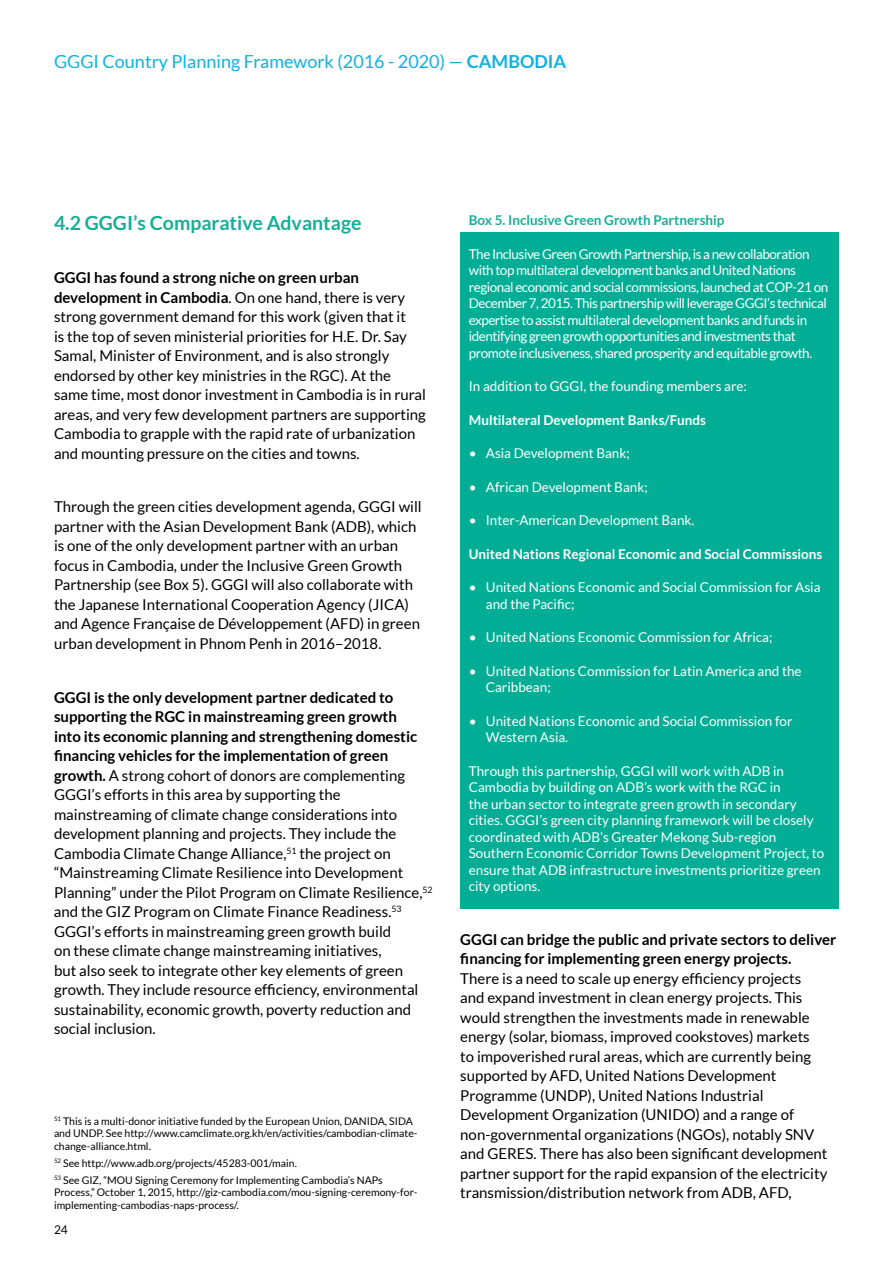
<style>
.page{position:relative;width:893px;height:1263px;background:#fff}
.page>*{position:absolute;margin:0;border:0;box-sizing:border-box;transform-origin:0 0}
.t1{font:700 19.5px "Lato";color:#15af97}
.t2{font:18px "Lato";color:#0fb1e3}
.t3{font:15px/19.5px "Lato";color:#000}
.t4{font:700 15px/19.5px "Lato";color:#000}
.t5{font:13.5px/16.5px "Lato";color:#fff}
.t6{font:13.5px/16.5px "Lato";letter-spacing:-.035em;color:#fff}
.t7{font:700 13.5px "Lato";color:#fff}
.t8{font:700 13.5px "Lato";color:#15af97}
.t9{font:12px "Lato";color:#000}
.t10{font:10.5px/12.6px "Lato";color:#000}
.s1{font-weight:700}
</style>
<div class="page">
<div style="left:460px;top:232px;width:379px;height:677px;background:#01ae95"></div>
<p class="t2" style="left:54px;top:52px;width:514px">GGGI Country Planning Framework (2016 - 2020) — <span class="s1">CAMBODIA</span></p>
<h1 class="t1" style="left:54px;top:212px;width:309px">4.2 GGGI’s Comparative Advantage</h1>
<p class="t3" style="left:54px;top:268px;width:373px"><span class="s1">GGGI has found a strong niche on green urban development in Cambodia</span>. On one hand, there is very strong government demand for this work (given that it<br>is the top of seven ministerial priorities for H.E. Dr. Say Samal, Minister of Environment, and is also strongly endorsed by other key ministries in the RGC). At the same time, most donor investment in Cambodia is in rural areas, and very few development partners are supporting Cambodia to grapple with the rapid rate of urbanization and mounting pressure on the cities and towns.</p>
<p class="t3" style="left:54px;top:497px;width:369px">Through the green cities development agenda, GGGI will partner with the Asian Development Bank (ADB), which is one of the only development partner with an urban focus in Cambodia, under the Inclusive Green Growth Partnership (see Box 5). GGGI will also collaborate with the Japanese International Cooperation Agency (JICA) and Agence Française de Développement (AFD) in green urban development in Phnom Penh in 2016–2018.</p>
<p class="t3" style="left:54px;top:687px;width:380px"><span class="s1">GGGI is the only development partner dedicated to supporting the RGC in mainstreaming green growth<br>into its economic planning and strengthening domestic financing vehicles for the implementation of green growth.</span> A strong cohort of donors are complementing GGGI’s efforts in this area by supporting the mainstreaming of climate change considerations into development planning and projects. They include the Cambodia Climate Change Alliance,<sup>51</sup> the project on “Mainstreaming Climate Resilience into Development Planning” under the Pilot Program on Climate Resilience,<sup>52 </sup>and the GIZ Program on Climate Finance Readiness.<sup>53<br></sup>GGGI’s efforts in mainstreaming green growth build<br>on these climate change mainstreaming initiatives,<br>but also seek to integrate other key elements of green growth. They include resource efficiency, environmental sustainability, economic growth, poverty reduction and social inclusion.</p>
<p class="t10" style="left:54px;top:1114px;width:365px"><sup>51</sup> This is a multi-donor initiative funded by the European Union, DANIDA, SIDA and UNDP. See http://www.camclimate.org.kh/en/activities/cambodian-climate&shy;change-alliance.html.</p>
<p class="t10" style="left:54px;top:1154px;width:330px;line-height:17px"><sup>52</sup> See http://www.adb.org/projects/45283-001/main.<br><sup>53</sup> See GIZ, “MOU Signing Ceremony for Implementing Cambodia’s NAPs</p>
<p class="t10" style="left:54px;top:1186px;width:365px">Process,” October 1, 2015, http://giz-cambodia.com/mou-signing-ceremony-for&shy;implementing-cambodias-naps-process/.</p>
<p class="t9" style="left:54px;top:1222px;width:15px">24</p>
<p class="t8" style="left:469px;top:212px;width:257px">Box 5. Inclusive Green Growth Partnership</p>
<p class="t6" style="left:469px;top:245px;width:361px">The Inclusive Green Growth Partnership, is a new collaboration with top multilateral development banks and United Nations regional economic and social commissions, launched at COP-21 on December 7, 2015. This partnership will leverage GGGI’s technical expertise to assist multilateral development banks and funds in identifying green growth opportunities and investments that promote inclusiveness, shared prosperity and equitable growth.</p>
<p class="t5" style="left:469px;top:378px;width:280px">In addition to GGGI, the founding members are:</p>
<p class="t7" style="left:469px;top:412px;width:239px">Multilateral Development Banks/Funds</p>
<p class="t5" style="left:469px;top:445px;width:163px">• Asia Development Bank;</p>
<p class="t5" style="left:469px;top:478px;width:181px">• African Development Bank;</p>
<p class="t5" style="left:469px;top:512px;width:227px">• Inter-American Development Bank.</p>
<p class="t7" style="left:469px;top:546px;width:355px">United Nations Regional Economic and Social Commissions</p>
<p class="t5" style="left:486px;top:579px;width:336px;text-indent:-17px">• United Nations Economic and Social Commission for Asia and the Pacific;</p>
<p class="t5" style="left:469px;top:629px;width:305px">• United Nations Economic Commission for Africa;</p>
<p class="t5" style="left:486px;top:662px;width:317px;text-indent:-17px">• United Nations Commission for Latin America and the<br>Caribbean;</p>
<p class="t5" style="left:486px;top:712px;width:308px;text-indent:-17px">• United Nations Economic and Social Commission for<br>Western Asia.</p>
<p class="t5" style="left:469px;top:762px;width:357px">Through this partnership, GGGI will work with ADB in Cambodia by building on ADB’s work with the RGC in<br>the urban sector to integrate green growth in secondary cities. GGGI’s green city planning framework will be closely coordinated with ADB’s Greater Mekong Sub-region Southern Economic Corridor Towns Development Project, to ensure that ADB infrastructure investments prioritize green city options.</p>
<p class="t4" style="left:460px;top:929px;width:378px">GGGI can bridge the public and private sectors to deliver financing for implementing green energy projects.</p>
<p class="t3" style="left:460px;top:968px;width:369px">There is a need to scale up energy efficiency projects and expand investment in clean energy projects. This would strengthen the investments made in renewable energy (solar, biomass, improved cookstoves) markets<br>to impoverished rural areas, which are currently being supported by AFD, United Nations Development Programme (UNDP), United Nations Industrial Development Organization (UNIDO) and a range of non-governmental organizations (NGOs), notably SNV and GERES. There has also been significant development partner support for the rapid expansion of the electricity transmission/distribution network from ADB, AFD,</p>
</div>
